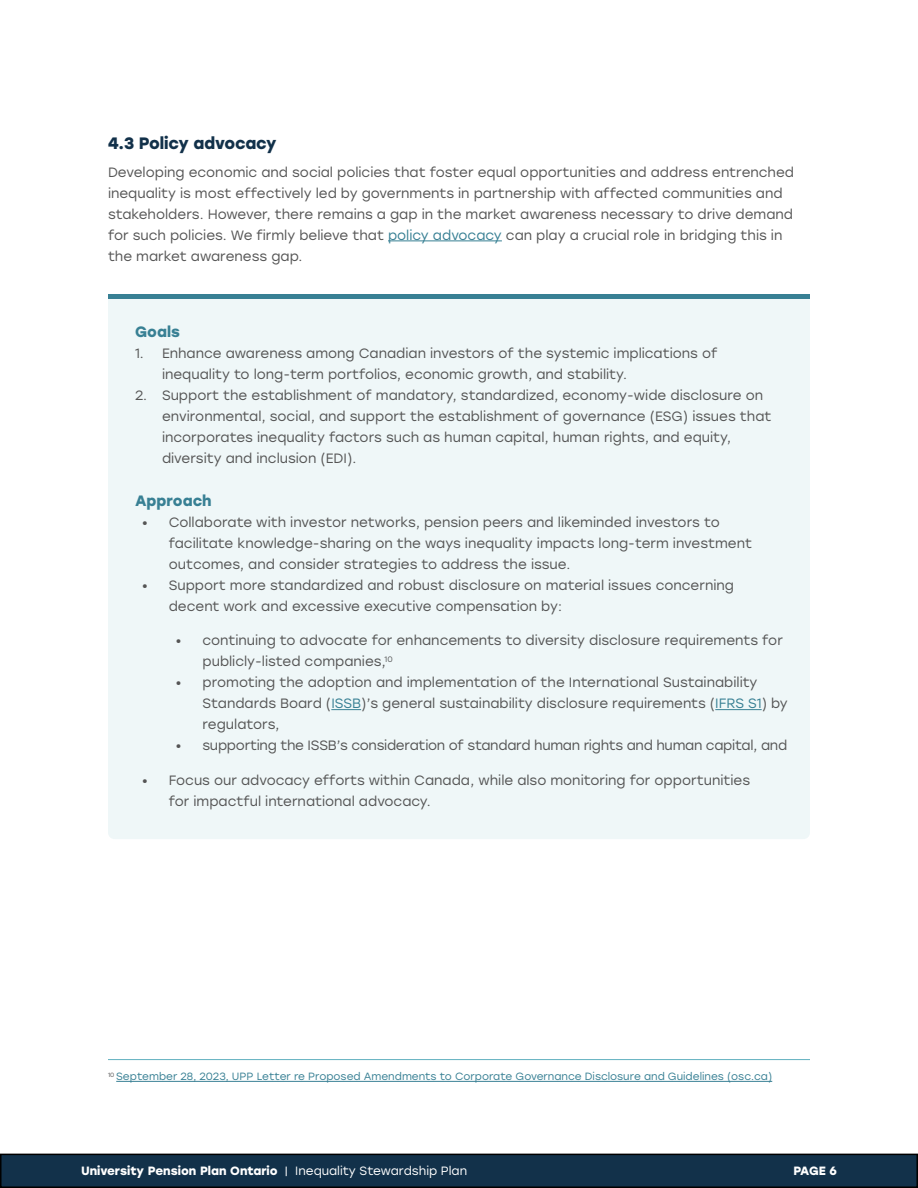
<style>
.page{position:relative;width:918px;height:1188px;background:#fff}
.page>*{position:absolute;margin:0;border:0;box-sizing:border-box;transform-origin:0 0}
.Heading_-_H3{font:700 16.5px "Stolzl";letter-spacing:-.01em;color:#12314a}
.Heading_-_H4{font:700 15px "Stolzl";color:#388094}
.Body_copy_-_P{font:13.5px/21px "Stolzl";color:#555}
.Body_bullets_-_P{font:13.5px/21px "Stolzl";color:#555}
.Body_numbers_-_P{font:13.5px/21px "Stolzl";color:#555}
.Body_copy_-_P-2{font:13.5px "Stolzl";letter-spacing:-.02em;color:#555}
.t1{font:700 12px "Stolzl";color:#fff}
.Footnote_-_P{font:10.5px "Stolzl";color:#388094}
.s1{color:#388094}
.s2{font-weight:400}
</style>
<div class="page">
<div style="left:1px;top:1154px;width:916px;height:33px;background:#12314a"></div>
<div style="left:0;top:1154px;width:918px;height:34px;border:2px solid #000"></div>
<div style="left:108px;top:294px;width:702px;height:545px;background:#eff7f8;border-radius:6px"></div>
<div style="left:108px;top:294px;width:702px;height:5px;background:#388094"></div>
<hr style="left:108px;top:1059px;width:702px;height:1px;background:#61b0bf">
<hr style="left:388px;top:241px;width:114px;height:1px;background:#388094">
<hr style="left:331px;top:709px;width:30px;height:1px;background:#388094">
<hr style="left:715px;top:709px;width:47px;height:1px;background:#388094">
<hr style="left:116px;top:1081px;width:656px;height:1px;background:#388094">
<h3 class="Heading_-_H3" style="left:108px;top:131px;width:170px">4.3 Policy advocacy</h3>
<p class="Body_copy_-_P" style="left:108px;top:161px;width:688px">Developing economic and social policies that foster equal opportunities and address entrenched inequality is most effectively led by governments in partnership with affected communities and stakeholders. However, there remains a gap in the market awareness necessary to drive demand for such policies. We firmly believe that <span class="s1">policy advocacy</span> can play a crucial role in bridging this in the market awareness gap.</p>
<h4 class="Heading_-_H4" style="left:135px;top:321px;width:46px">Goals</h4>
<p class="Body_numbers_-_P" style="left:162px;top:342px;width:557px;text-indent:-27px">1. Enhance awareness among Canadian investors of the systemic implications of inequality to long-term portfolios, economic growth, and stability.</p>
<p class="Body_numbers_-_P" style="left:162px;top:384px;width:611px;text-indent:-27px">2. Support the establishment of mandatory, standardized, economy-wide disclosure on environmental, social, and support the establishment of governance (ESG) issues that incorporates inequality factors such as human capital, human rights, and equity, diversity and inclusion (EDI).</p>
<h4 class="Heading_-_H4" style="left:135px;top:490px;width:78px">Approach</h4>
<p class="Body_bullets_-_P" style="left:169px;top:511px;width:585px;text-indent:-27px">• Collaborate with investor networks, pension peers and likeminded investors to facilitate knowledge-sharing on the ways inequality impacts long-term investment outcomes, and consider strategies to address the issue.</p>
<p class="Body_bullets_-_P" style="left:169px;top:574px;width:567px;text-indent:-27px">• Support more standardized and robust disclosure on material issues concerning decent work and excessive executive compensation by:</p>
<p class="Body_copy_-_P" style="left:202px;top:629px;width:582px;text-indent:-27px">• continuing to advocate for enhancements to diversity disclosure requirements for publicly-listed companies,<sup>10</sup></p>
<p class="Body_copy_-_P" style="left:202px;top:671px;width:587px;text-indent:-27px">• promoting the adoption and implementation of the International Sustainability<br>Standards Board (<span class="s1">ISSB</span>)’s general sustainability disclosure requirements (<span class="s1">IFRS S1</span>) by regulators,</p>
<p class="Body_copy_-_P-2" style="left:176px;top:736px;width:613px">• supporting the ISSB’s consideration of standard human rights and human capital, and</p>
<p class="Body_bullets_-_P" style="left:169px;top:769px;width:583px;text-indent:-27px">• Focus our advocacy efforts within Canada, while also monitoring for opportunities for impactful international advocacy.</p>
<p class="Footnote_-_P" style="left:108px;top:1069px;width:666px"><sup>10</sup> September 28, 2023, UPP Letter re Proposed Amendments to Corporate Governance Disclosure and Guidelines (osc.ca)</p>
<p class="t1" style="left:81px;top:1162px;width:388px">University Pension Plan Ontario <span class="s2">| Inequality Stewardship Plan</span></p>
<p class="t1" style="left:794px;top:1162px;width:45px">PAGE 6</p>
</div>
